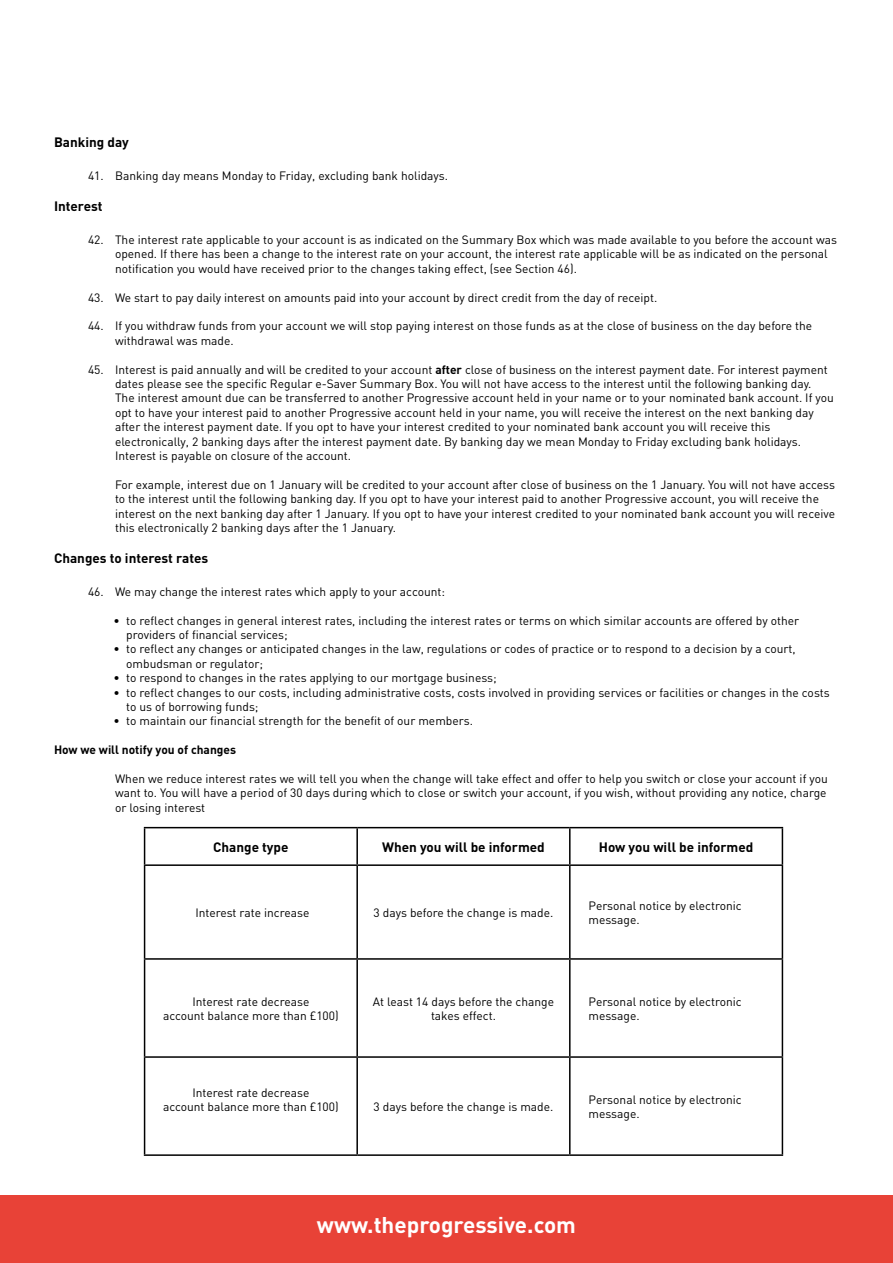
<style>
.page{position:relative;width:893px;height:1263px;background:#fff}
.page>*{position:absolute;margin:0;border:0;box-sizing:border-box;transform-origin:0 0}
.t1{font:700 22.5px "DIN";color:#fff}
.t2{font:700 13.5px "DIN";color:#000}
.t3{font:12px/14.4px "DIN";color:#000}
.t4{font:700 12px "DIN";color:#000}
.s1{font-weight:700}
</style>
<div class="page">
<hr style="left:144px;top:827px;width:213px;height:1px;background:#000">
<hr style="left:144px;top:828px;width:1px;height:36px;background:#000">
<hr style="left:357px;top:827px;width:213px;height:1px;background:#000">
<hr style="left:356px;top:828px;width:2px;height:36px;background:#000">
<hr style="left:570px;top:827px;width:213px;height:1px;background:#000">
<hr style="left:569px;top:828px;width:2px;height:36px;background:#000">
<hr style="left:782px;top:828px;width:1px;height:36px;background:#000">
<hr style="left:144px;top:864px;width:213px;height:2px;background:#000">
<hr style="left:144px;top:866px;width:1px;height:92px;background:#000">
<hr style="left:357px;top:864px;width:213px;height:2px;background:#000">
<hr style="left:356px;top:866px;width:2px;height:92px;background:#000">
<hr style="left:570px;top:864px;width:213px;height:2px;background:#000">
<hr style="left:569px;top:866px;width:2px;height:92px;background:#000">
<hr style="left:782px;top:866px;width:1px;height:92px;background:#000">
<hr style="left:144px;top:958px;width:213px;height:2px;background:#000">
<hr style="left:144px;top:960px;width:1px;height:96px;background:#000">
<hr style="left:357px;top:958px;width:213px;height:2px;background:#000">
<hr style="left:356px;top:960px;width:2px;height:96px;background:#000">
<hr style="left:570px;top:958px;width:213px;height:2px;background:#000">
<hr style="left:569px;top:960px;width:2px;height:96px;background:#000">
<hr style="left:782px;top:960px;width:1px;height:96px;background:#000">
<hr style="left:144px;top:1056px;width:213px;height:2px;background:#000">
<hr style="left:144px;top:1058px;width:1px;height:96px;background:#000">
<hr style="left:357px;top:1056px;width:213px;height:2px;background:#000">
<hr style="left:356px;top:1058px;width:2px;height:96px;background:#000">
<hr style="left:570px;top:1056px;width:213px;height:2px;background:#000">
<hr style="left:569px;top:1058px;width:2px;height:96px;background:#000">
<hr style="left:782px;top:1058px;width:1px;height:96px;background:#000">
<hr style="left:144px;top:1154px;width:213px;height:2px;background:#000">
<hr style="left:357px;top:1154px;width:213px;height:2px;background:#000">
<hr style="left:570px;top:1154px;width:213px;height:2px;background:#000">
<div style="left:0;top:1195px;width:893px;height:68px;background:#e84237"></div>
<p class="t2" style="left:54px;top:134px;width:76px">Banking day</p>
<p class="t3" style="left:88px;top:169px;width:362px">41. Banking day means Monday to Friday, excluding bank holidays.</p>
<p class="t2" style="left:54px;top:197px;width:50px">Interest</p>
<p class="t3" style="left:115px;top:232px;width:723px;text-indent:-27px">42. The interest rate applicable to your account is as indicated on the Summary Box which was made available to you before the account was opened. If there has been a change to the interest rate on your account, the interest rate applicable will be as indicated on the personal notification you would have received prior to the changes taking effect, (see Section 46).</p>
<p class="t3" style="left:88px;top:290px;width:571px">43. We start to pay daily interest on amounts paid into your account by direct credit from the day of receipt.</p>
<p class="t3" style="left:115px;top:319px;width:699px;text-indent:-27px">44. If you withdraw funds from your account we will stop paying interest on those funds as at the close of business on the day before the withdrawal was made.</p>
<p class="t3" style="left:115px;top:362px;width:720px;text-indent:-27px">45. Interest is paid annually and will be credited to your account <span class="s1">after</span> close of business on the interest payment date. For interest payment dates please see the specific Regular e-Saver Summary Box. You will not have access to the interest until the following banking day.<br>The interest amount due can be transferred to another Progressive account held in your name or to your nominated bank account. If you opt to have your interest paid to another Progressive account held in your name, you will receive the interest on the next banking day after the interest payment date. If you opt to have your interest credited to your nominated bank account you will receive this electronically, 2 banking days after the interest payment date. By banking day we mean Monday to Friday excluding bank holidays.<br>Interest is payable on closure of the account.</p>
<p class="t3" style="left:115px;top:477px;width:721px">For example, interest due on 1 January will be credited to your account after close of business on the 1 January. You will not have access to the interest until the following banking day. If you opt to have your interest paid to another Progressive account, you will receive the interest on the next banking day after 1 January. If you opt to have your interest credited to your nominated bank account you will receive this electronically 2 banking days after the 1 January.</p>
<p class="t2" style="left:54px;top:549px;width:156px">Changes to interest rates</p>
<p class="t3" style="left:88px;top:584px;width:359px">46. We may change the interest rates which apply to your account:</p>
<p class="t3" style="left:126px;top:613px;width:674px;text-indent:-13px">• to reflect changes in general interest rates, including the interest rates or terms on which similar accounts are offered by other providers of financial services;</p>
<p class="t3" style="left:126px;top:641px;width:671px;text-indent:-13px">• to reflect any changes or anticipated changes in the law, regulations or codes of practice or to respond to a decision by a court, ombudsman or regulator;</p>
<p class="t3" style="left:114px;top:670px;width:385px">• to respond to changes in the rates applying to our mortgage business;</p>
<p class="t3" style="left:126px;top:685px;width:705px;text-indent:-13px">• to reflect changes to our costs, including administrative costs, costs involved in providing services or facilities or changes in the costs to us of borrowing funds;</p>
<p class="t3" style="left:114px;top:713px;width:361px">• to maintain our financial strength for the benefit of our members.</p>
<p class="t4" style="left:54px;top:742px;width:184px">How we will notify you of changes</p>
<p class="t3" style="left:115px;top:771px;width:714px;text-align:justify">When we reduce interest rates we will tell you when the change will take effect and offer to help you switch or close your account if you want to. You will have a period of 30 days during which to close or switch your account, if you wish, without providing any notice, charge or losing interest</p>
<p class="t2" style="left:213px;top:838px;width:77px">Change type</p>
<p class="t2" style="left:382px;top:838px;width:164px">When you will be informed</p>
<p class="t2" style="left:599px;top:838px;width:156px">How you will be informed</p>
<p class="t3" style="left:195px;top:905px;width:115px">Interest rate increase</p>
<p class="t3" style="left:374px;top:905px;width:181px">3 days before the change is made.</p>
<p class="t3" style="left:589px;top:898px;width:155px">Personal notice by electronic message.</p>
<p class="t3" style="left:163px;top:994px;width:177px;text-align:center">Interest rate decrease<br>account balance more than £100)</p>
<p class="t3" style="left:373px;top:994px;width:183px;text-align:center">At least 14 days before the change takes effect.</p>
<p class="t3" style="left:589px;top:994px;width:155px">Personal notice by electronic message.</p>
<p class="t3" style="left:163px;top:1085px;width:177px;text-align:center">Interest rate decrease<br>account balance more than £100)</p>
<p class="t3" style="left:374px;top:1099px;width:181px">3 days before the change is made.</p>
<p class="t3" style="left:589px;top:1092px;width:155px">Personal notice by electronic message.</p>
<h1 class="t1" style="left:317px;top:1210px;width:261px">www.theprogressive.com</h1>
</div>
